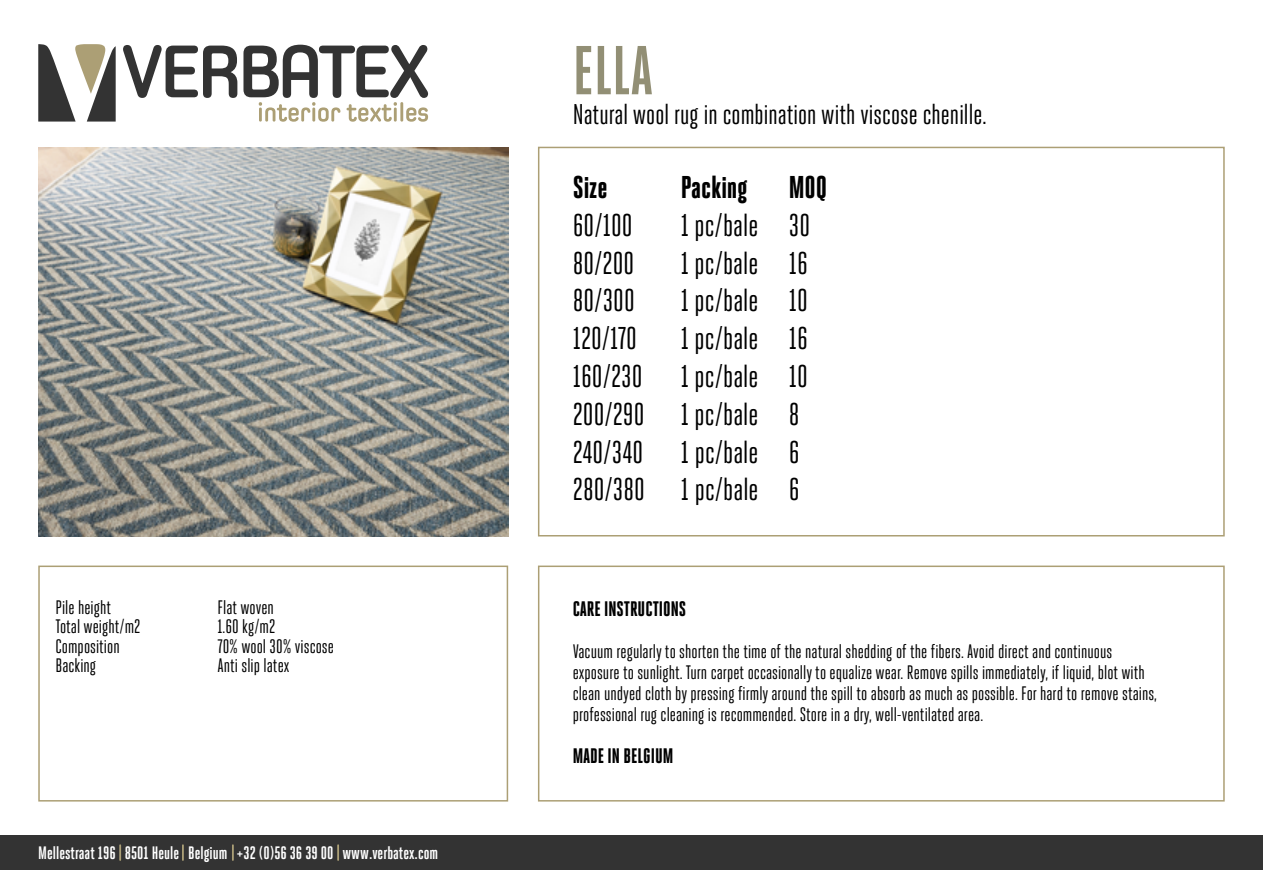
<style>
.page{position:relative;width:1263px;height:893px;background:#fff}
.page>*{position:absolute;margin:0;border:0;box-sizing:border-box;transform-origin:0 0}
.t1{font:700 69px "Heroic Condensed";color:#928f75}
.t2{font:31.5px/37.8px "Heroic Condensed";color:#000}
.t3{font:800 31.5px "Heroic Condensed";color:#000}
.t4{font:28.5px "Heroic Condensed";color:#000}
.t5{font:800 21px "Heroic Condensed";color:#000}
.t6{font:19.5px/21px "Heroic Condensed";color:#000}
.t7{font:700 18px "Heroic Condensed";color:#fff}
</style>
<div class="page">
<div style="left:0;top:836px;width:1263px;height:34px;background:#333"></div>
<svg style="left:337px;top:844px;width:2px;height:17px"></svg>
<svg style="left:232px;top:844px;width:2px;height:17px"></svg>
<svg style="left:182px;top:844px;width:2px;height:17px"></svg>
<svg style="left:119px;top:844px;width:2px;height:17px"></svg>
<div style="left:538px;top:147px;width:687px;height:389px;border:2px solid #ac9f75"></div>
<div style="left:38px;top:566px;width:470px;height:235px;border:2px solid #ac9f75"></div>
<div style="left:538px;top:566px;width:687px;height:235px;border:2px solid #ac9f75"></div>
<svg style="left:38px;top:44px;width:78px;height:78px"></svg>
<svg style="left:123px;top:45px;width:114px;height:53px"></svg>
<svg style="left:243px;top:45px;width:185px;height:77px"></svg>
<img style="left:38px;top:148px;width:470px;height:388px">
<p class="t6" style="left:55px;top:597px;width:57px">Pile height</p>
<p class="t6" style="left:217px;top:597px;width:58px">Flat woven</p>
<p class="t6" style="left:55px;top:616px;width:86px">Total weight/m2</p>
<p class="t6" style="left:217px;top:616px;width:59px">1.60 kg/m2</p>
<p class="t6" style="left:55px;top:636px;width:66px">Composition</p>
<p class="t6" style="left:217px;top:636px;width:118px">70% wool 30% viscose</p>
<p class="t6" style="left:55px;top:655px;width:42px">Backing</p>
<p class="t6" style="left:217px;top:655px;width:73px">Anti slip latex</p>
<p class="t7" style="left:38px;top:842px;width:401px">Mellestraat 196 8501 Heule Belgium +32 (0)56 36 39 00 www.verbatex.com</p>
<h1 class="t1" style="left:573px;top:32px;width:82px">ELLA</h1>
<h3 class="t4" style="left:573px;top:99px;width:415px">Natural wool rug in combination with viscose chenille.</h3>
<h2 class="t3" style="left:573px;top:170px;width:36px">Size</h2>
<h2 class="t3" style="left:681px;top:170px;width:68px">Packing</h2>
<h2 class="t3" style="left:789px;top:170px;width:40px">MOQ</h2>
<h2 class="t2" style="left:573px;top:206px;width:61px">60/100</h2>
<h2 class="t2" style="left:681px;top:206px;width:131px">1 pc/bale 30</h2>
<h2 class="t2" style="left:573px;top:244px;width:63px">80/200</h2>
<h2 class="t2" style="left:681px;top:244px;width:129px">1 pc/bale 16</h2>
<h2 class="t2" style="left:573px;top:282px;width:64px">80/300</h2>
<h2 class="t2" style="left:681px;top:282px;width:129px">1 pc/bale 10</h2>
<h2 class="t2" style="left:573px;top:320px;width:66px">120/170</h2>
<h2 class="t2" style="left:573px;top:320px;width:237px;text-indent:108px">1 pc/bale 16<br>160/230 1 pc/bale 10<br>200/290 1 pc/bale 8<br>240/340 1 pc/bale 6<br>280/380 1 pc/bale 6</h2>
<p class="t5" style="left:573px;top:598px;width:115px">CARE INSTRUCTIONS</p>
<p class="t6" style="left:573px;top:641px;width:586px">Vacuum regularly to shorten the time of the natural shedding of the fibers. Avoid direct and continuous exposure to sunlight. Turn carpet occasionally to equalize wear. Remove spills immediately, if liquid, blot with clean undyed cloth by pressing firmly around the spill to absorb as much as possible. For hard to remove stains, professional rug cleaning is recommended. Store in a dry, well-ventilated area.</p>
<p class="t5" style="left:573px;top:745px;width:102px">MADE IN BELGIUM</p>
</div>
